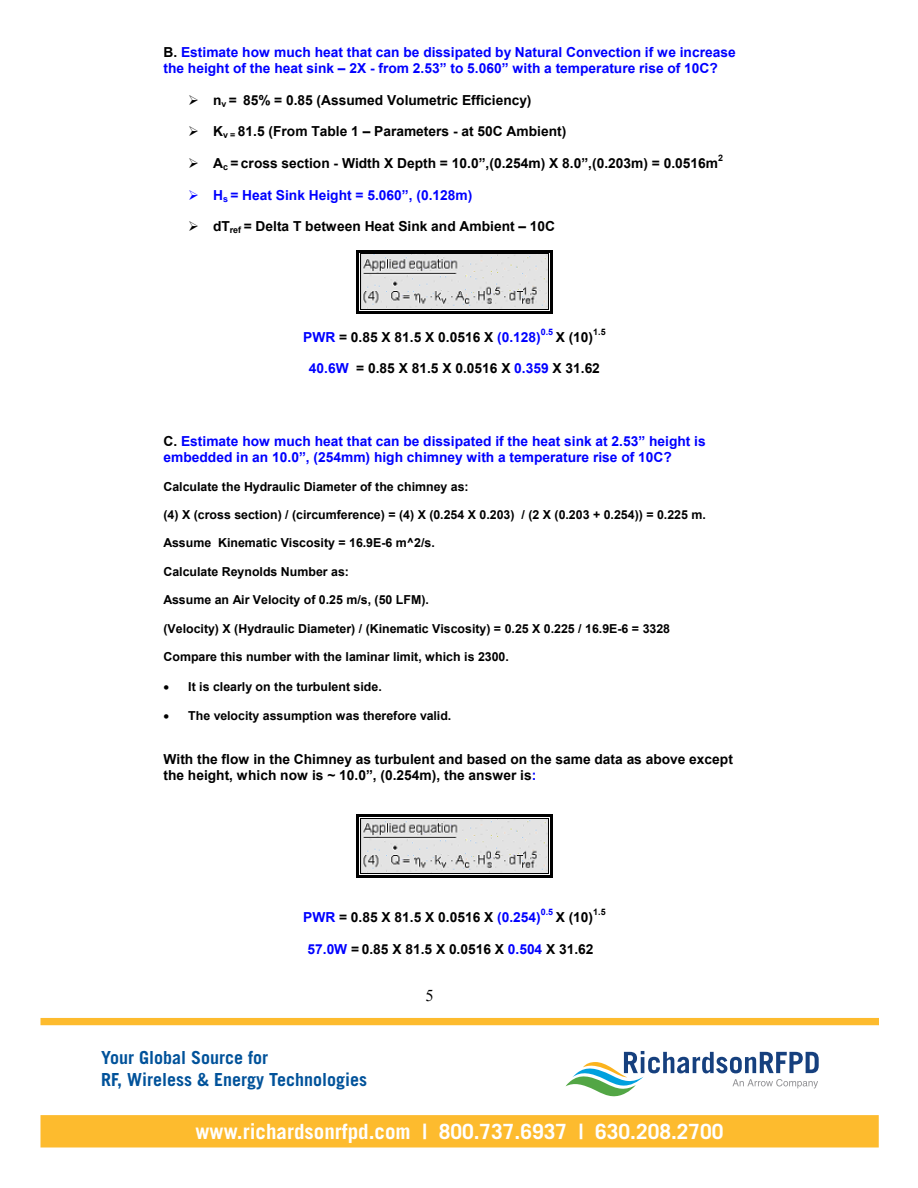
<style>
.page{position:relative;width:918px;height:1188px;background:#fff}
.page>*{position:absolute;margin:0;border:0;box-sizing:border-box;transform-origin:0 0}
.t1{font:700 21px "Trade Gothic LT Std";color:#fff}
.t2{font:700 18px/21.6px "Trade Gothic LT Std";color:#01529a}
.t3{font:16.5px "Times New Roman";color:#000}
.t4{font:700 13.8px/15.9px "Arial";color:#000}
.t5{font:700 13.8px/15.9px "Arial";color:#00f}
.t6{font:700 12.45px "Arial";color:#000}
.t7{font:700 8.85px "Arial";color:#000}
.t8{font:700 8.85px "Arial";color:#00f}
.s1{color:#000}
.s2{color:#00f}
</style>
<div class="page">
<div style="left:41px;top:1116px;width:837px;height:31px;background:#fdbb2e"></div>
<div style="left:40px;top:1115px;width:839px;height:33px;border:2px solid #fdbb2e"></div>
<div style="left:40px;top:1018px;width:839px;height:7px;background:#fdbb2e"></div>
<svg style="left:566px;top:1051px;width:253px;height:45px"></svg>
<img style="left:361px;top:254px;width:187px;height:55px">
<svg style="left:356px;top:250px;width:5px;height:4px"></svg>
<hr style="left:361px;top:250px;width:187px;height:2px;background:#000">
<hr style="left:361px;top:253px;width:187px;height:1px;background:#000">
<svg style="left:548px;top:250px;width:4px;height:4px"></svg>
<hr style="left:356px;top:254px;width:3px;height:55px;background:#000">
<hr style="left:360px;top:254px;width:1px;height:55px;background:#000">
<hr style="left:550px;top:254px;width:2px;height:55px;background:#000">
<hr style="left:548px;top:254px;width:1px;height:55px;background:#000">
<svg style="left:356px;top:309px;width:5px;height:4px"></svg>
<hr style="left:361px;top:311px;width:187px;height:2px;background:#000">
<hr style="left:361px;top:309px;width:187px;height:1px;background:#000">
<svg style="left:548px;top:309px;width:4px;height:4px"></svg>
<img style="left:361px;top:819px;width:187px;height:54px">
<svg style="left:356px;top:815px;width:5px;height:4px"></svg>
<hr style="left:361px;top:815px;width:187px;height:2px;background:#000">
<hr style="left:361px;top:818px;width:187px;height:1px;background:#000">
<svg style="left:548px;top:815px;width:4px;height:4px"></svg>
<hr style="left:356px;top:819px;width:3px;height:54px;background:#000">
<hr style="left:360px;top:819px;width:1px;height:54px;background:#000">
<hr style="left:550px;top:819px;width:2px;height:54px;background:#000">
<hr style="left:548px;top:819px;width:1px;height:54px;background:#000">
<svg style="left:356px;top:873px;width:5px;height:4px"></svg>
<hr style="left:361px;top:875px;width:187px;height:2px;background:#000">
<hr style="left:361px;top:873px;width:187px;height:1px;background:#000">
<svg style="left:548px;top:873px;width:4px;height:4px"></svg>
<p class="t5" style="left:163px;top:45px;width:574px"><span class="s1">B.</span> Estimate how much heat that can be dissipated by Natural Convection if we increase the height of the heat sink – 2X - from 2.53” to 5.060” with a temperature rise of 10C?</p>
<p class="t4" style="left:213px;top:92px;width:320px">n<sub>v</sub> = 85% = 0.85 (Assumed Volumetric Efficiency)</p>
<p class="t4" style="left:213px;top:124px;width:355px">K<sub>v</sub> <sub>=</sub> 81.5 (From Table 1 – Parameters - at 50C Ambient)</p>
<p class="t4" style="left:213px;top:156px;width:507px">A<sub>c</sub> = cross section - Width X Depth = 10.0”,(0.254m) X 8.0”,(0.203m) = 0.0516m</p>
<p class="t7" style="left:718px;top:152px;width:6px">2</p>
<p class="t5" style="left:213px;top:187px;width:261px">H<sub>s</sub> = Heat Sink Height = 5.060”, (0.128m)</p>
<p class="t4" style="left:213px;top:219px;width:344px">dT<sub>ref</sub> = Delta T between Heat Sink and Ambient – 10C</p>
<p class="t4" style="left:303px;top:329px;width:239px"><span class="s2">PWR</span> = 0.85 X 81.5 X 0.0516 X <span class="s2">(0.128)</span></p>
<p class="t8" style="left:541px;top:326px;width:14px">0.5</p>
<p class="t4" style="left:556px;top:329px;width:39px">X (10)</p>
<p class="t7" style="left:593px;top:326px;width:14px">1.5</p>
<p class="t4" style="left:309px;top:361px;width:293px"><span class="s2">40.6W</span> = 0.85 X 81.5 X 0.0516 X <span class="s2">0.359</span> X 31.62</p>
<p class="t5" style="left:163px;top:434px;width:544px"><span class="s1">C.</span> Estimate how much heat that can be dissipated if the heat sink at 2.53” height is embedded in an 10.0”, (254mm) high chimney with a temperature rise of 10C?</p>
<p class="t6" style="left:163px;top:478px;width:307px">Calculate the Hydraulic Diameter of the chimney as:</p>
<p class="t6" style="left:163px;top:506px;width:544px">(4) X (cross section) / (circumference) = (4) X (0.254 X 0.203) / (2 X (0.203 + 0.254)) = 0.225 m.</p>
<p class="t6" style="left:163px;top:535px;width:273px">Assume Kinematic Viscosity = 16.9E-6 m^2/s.</p>
<p class="t6" style="left:163px;top:563px;width:187px">Calculate Reynolds Number as:</p>
<p class="t6" style="left:163px;top:592px;width:267px">Assume an Air Velocity of 0.25 m/s, (50 LFM).</p>
<p class="t6" style="left:163px;top:620px;width:508px">(Velocity) X (Hydraulic Diameter) / (Kinematic Viscosity) = 0.25 X 0.225 / 16.9E-6 = 3328</p>
<p class="t6" style="left:163px;top:649px;width:347px">Compare this number with the laminar limit, which is 2300.</p>
<p class="t6" style="left:163px;top:678px;width:220px">• It is clearly on the turbulent side.</p>
<p class="t6" style="left:163px;top:707px;width:289px">• The velocity assumption was therefore valid.</p>
<p class="t4" style="left:163px;top:752px;width:571px">With the flow in the Chimney as turbulent and based on the same data as above except the height, which now is ~ 10.0”, (0.254m), the answer is<span class="s2">:</span></p>
<p class="t4" style="left:303px;top:910px;width:239px"><span class="s2">PWR</span> = 0.85 X 81.5 X 0.0516 X <span class="s2">(0.254)</span></p>
<p class="t8" style="left:541px;top:906px;width:14px">0.5</p>
<p class="t4" style="left:556px;top:910px;width:39px">X (10)</p>
<p class="t7" style="left:593px;top:906px;width:14px">1.5</p>
<p class="t4" style="left:308px;top:941px;width:287px"><span class="s2">57.0W</span> = 0.85 X 81.5 X 0.0516 X <span class="s2">0.504</span> X 31.62</p>
<p class="t3" style="left:426px;top:985px;width:10px">5</p>
<h2 class="t2" style="left:101px;top:1047px;width:268px">Your Global Source for<br>RF, Wireless &amp; Energy Technologies</h2>
<h1 class="t1" style="left:196px;top:1119px;width:529px">www.richardsonrfpd.com | 800.737.6937 | 630.208.2700</h1>
</div>
